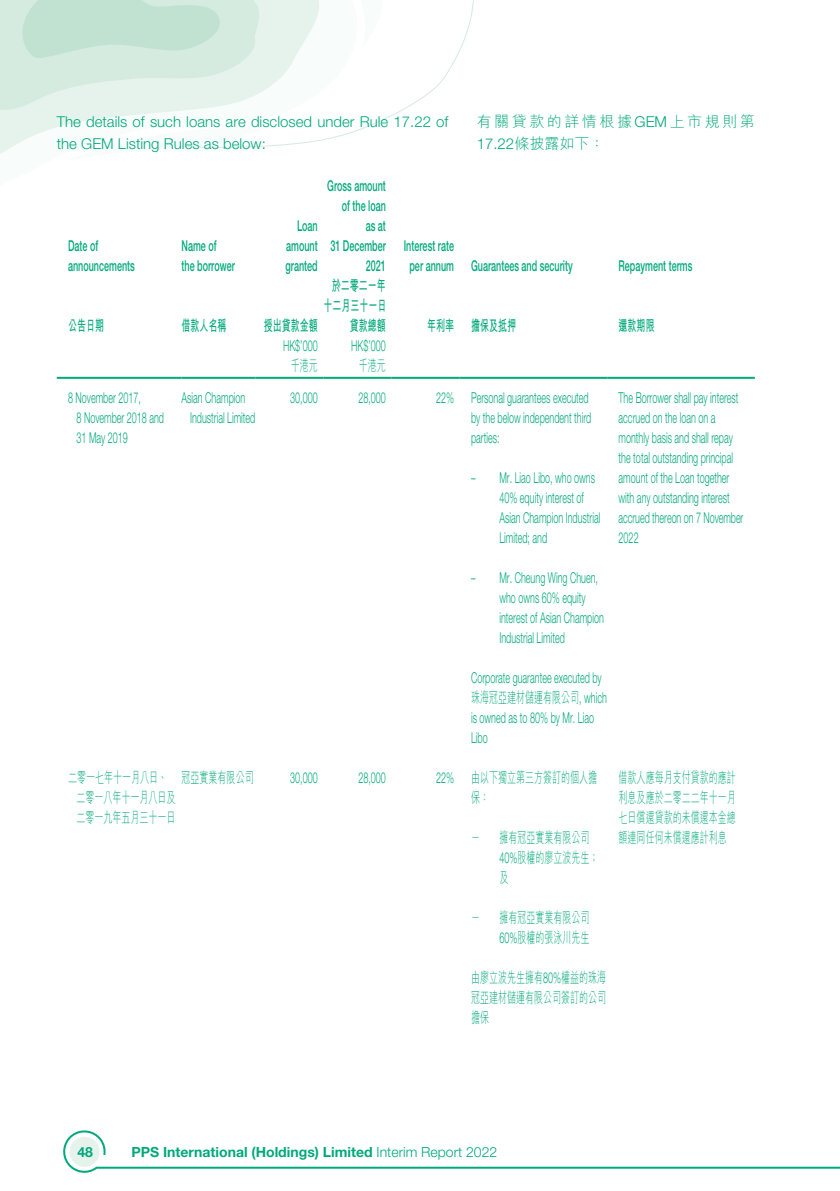
<style>
.page{position:relative;width:840px;height:1191px;background:#fff}
.page>*{position:absolute;margin:0;border:0;box-sizing:border-box;transform-origin:0 0}
.t1{font:300 15px/20px "Helvetica Neue LT Std";color:#00a97b;scale:.6 1}
.t2{font:300 15px/20px "M Hei HK";color:#00a97b;scale:.6 1}
.t3{font:500 15px/20px "Helvetica Neue LT Std";color:#00a97b;scale:.6 1}
.t4{font:300 15px/22px "Helvetica Neue LT Std";color:#00a97b}
.t5{font:700 15px/20px "M Hei HK";color:#00a97b;text-align:right;scale:.6 1}
.t6{font:300 15px/22px "M Hei HK";letter-spacing:.17em;color:#00a97b}
.t7{font:700 14px "Helvetica Neue LT Std";color:#00a97b}
.s1{font-family:"Helvetica Neue LT Std"}
.s2{font-weight:300}
</style>
<div class="page">
<svg style="left:0;top:0;width:372px;height:154px"></svg>
<svg style="left:63px;top:1130px;width:776px;height:43px"></svg>
<div style="left:69px;top:1136px;width:31px;height:30px;background:#e6f3ed;border-radius:50%"></div>
<hr style="left:57px;top:377px;width:124px;height:2px;background:#00a97b">
<hr style="left:181px;top:377px;width:74px;height:2px;background:#00a97b">
<hr style="left:255px;top:377px;width:68px;height:2px;background:#00a97b">
<hr style="left:323px;top:377px;width:68px;height:2px;background:#00a97b">
<hr style="left:391px;top:377px;width:68px;height:2px;background:#00a97b">
<hr style="left:459px;top:377px;width:148px;height:2px;background:#00a97b">
<hr style="left:607px;top:377px;width:147px;height:2px;background:#00a97b">
<p class="t4" style="left:57px;top:110px;width:393px">The details of such loans are disclosed under Rule 17.22 of the GEM Listing Rules as below:</p>
<p class="t6" style="left:476px;top:110px;width:279px">有關貸款的詳情根據<span class="s1">GEM</span>上市規則第<br><span class="s1">17.22</span>條披露如下：</p>
<p class="t3" style="left:68px;top:235px;width:113px">Date of announcements</p>
<p class="t3" style="left:181px;top:235px;width:90px">Name of<br>the borrower</p>
<p class="t3" style="left:285px;top:215px;width:55px;text-align:justify;text-indent:12px">Loan amount granted</p>
<p class="t3" style="left:327px;top:175px;width:99px;text-align:right">Gross amount of the loan<br>as at<br>31 December<br>2021</p>
<p class="t5" style="left:323px;top:274px;width:106px">於二零二一年十二月三十一日貸款總額</p>
<p class="t5" style="left:68px;top:314px;width:61px">公告日期</p>
<p class="t5" style="left:181px;top:314px;width:76px">借款人名稱</p>
<p class="t5" style="left:263px;top:314px;width:91px">授出貸款金額</p>
<p class="t1" style="left:283px;top:335px;width:59px">HK$’000</p>
<p class="t1" style="left:351px;top:335px;width:59px">HK$’000</p>
<p class="t2" style="left:290px;top:355px;width:46px">千港元</p>
<p class="t2" style="left:359px;top:355px;width:46px">千港元</p>
<p class="t3" style="left:409px;top:235px;width:273px;text-indent:-6px">Interest rate<br>per annum Guarantees and security</p>
<p class="t3" style="left:618px;top:255px;width:124px">Repayment terms</p>
<p class="t5" style="left:427px;top:314px;width:150px">年利率 擔保及抵押</p>
<p class="t5" style="left:618px;top:314px;width:61px">還款期限</p>
<p class="t1" style="left:76px;top:387px;width:147px;text-indent:-8px">8 November 2017,<br>8 November 2018 and<br>31 May 2019</p>
<p class="t1" style="left:190px;top:387px;width:110px;text-indent:-8px">Asian Champion<br>Industrial Limited</p>
<p class="t1" style="left:290px;top:387px;width:47px">30,000</p>
<p class="t1" style="left:358px;top:387px;width:47px">28,000</p>
<p class="t1" style="left:471px;top:387px;width:202px;text-indent:-35px">22% Personal guarantees executed by the below independent third parties:</p>
<p class="t1" style="left:499px;top:467px;width:170px;text-indent:-28px">– Mr. Liao Libo, who owns<br>40% equity interest of<br>Asian Champion Industrial<br>Limited; and</p>
<p class="t1" style="left:499px;top:567px;width:175px;text-indent:-28px">– Mr. Cheung Wing Chuen, who owns 60% equity interest of Asian Champion<br>Industrial Limited</p>
<p class="t1" style="left:471px;top:667px;width:219px">Corporate guarantee executed by</p>
<p class="t2" style="left:471px;top:687px;width:228px">珠海冠亞建材儲運有限公司<span class="s1">, which</span></p>
<p class="t1" style="left:471px;top:707px;width:206px">is owned as to 80% by Mr. Liao<br>Libo</p>
<p class="t2" style="left:68px;top:767px;width:180px;text-align:center">二零一七年十一月八日、二零一八年十一月八日及二零一九年五月三十一日</p>
<p class="t2" style="left:181px;top:767px;width:121px">冠亞實業有限公司</p>
<p class="t1" style="left:290px;top:767px;width:47px">30,000</p>
<p class="t1" style="left:358px;top:767px;width:47px">28,000</p>
<p class="t2" style="left:471px;top:767px;width:211px;text-indent:-35px"><span class="s1">22%</span> 由以下獨立第三方簽訂的個人擔保：</p>
<p class="t2" style="left:471px;top:827px;width:16px">－</p>
<p class="t2" style="left:499px;top:827px;width:167px">擁有冠亞實業有限公司<br><span class="s1">40%</span>股權的廖立波先生；及</p>
<p class="t2" style="left:471px;top:907px;width:16px">－</p>
<p class="t2" style="left:499px;top:907px;width:152px">擁有冠亞實業有限公司<br><span class="s1">60%</span>股權的張泳川先生</p>
<p class="t2" style="left:471px;top:967px;width:227px;text-align:justify">由廖立波先生擁有<span class="s1">80%</span>權益的珠海冠亞建材儲運有限公司簽訂的公司擔保</p>
<p class="t1" style="left:618px;top:387px;width:209px">The Borrower shall pay interest accrued on the loan on a monthly basis and shall repay the total outstanding principal amount of the Loan together with any outstanding interest accrued thereon on 7 November<br>2022</p>
<p class="t2" style="left:618px;top:767px;width:196px;text-align:justify">借款人應每月支付貸款的應計利息及應於二零二二年十一月七日償還貸款的未償還本金總額連同任何未償還應計利息</p>
<p class="t7" style="left:77px;top:1143px;width:17px">48</p>
<p class="t7" style="left:131px;top:1143px;width:367px">PPS International (Holdings) Limited <span class="s2">Interim Report 2022</span></p>
</div>
